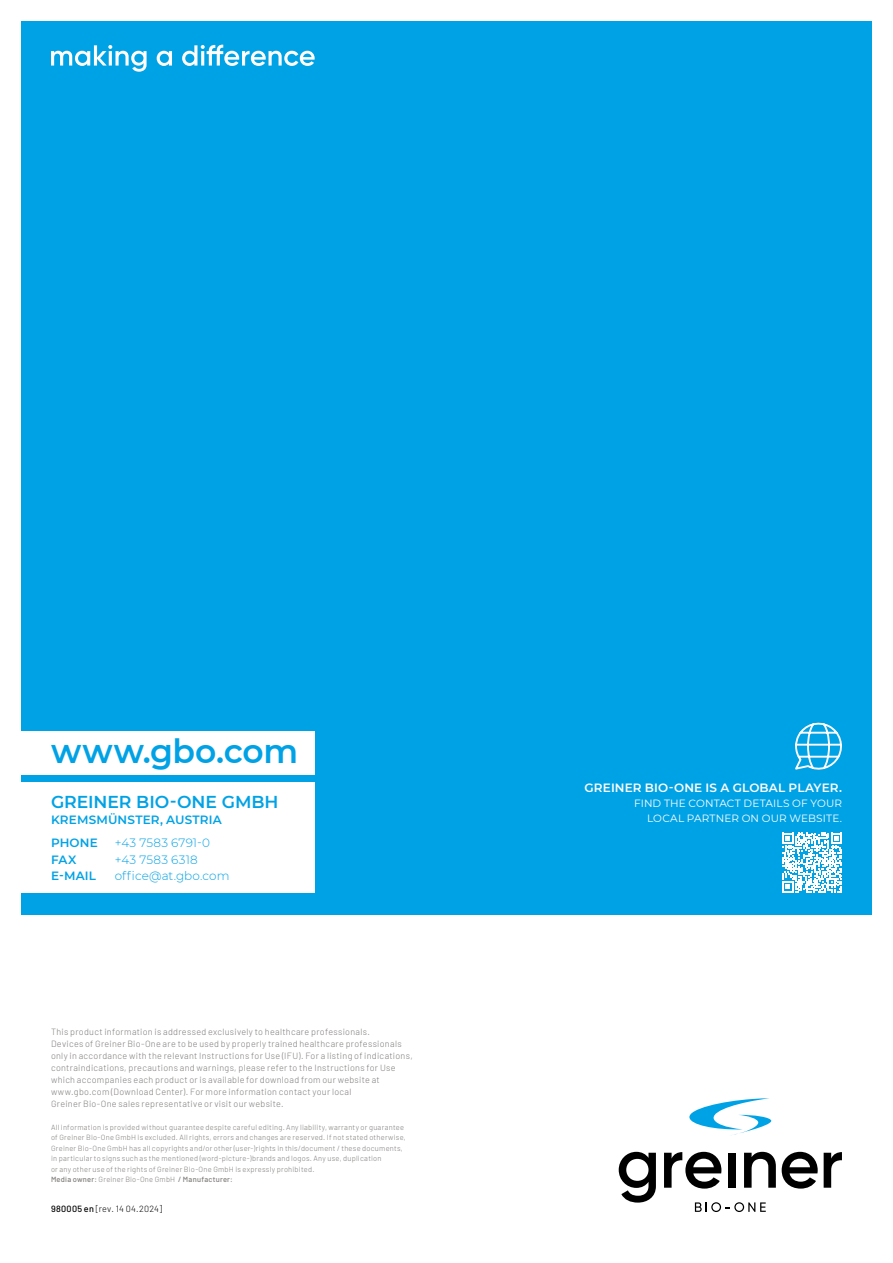
<style>
.page{position:relative;width:893px;height:1263px;background:#fff}
.page>*{position:absolute;margin:0;border:0;box-sizing:border-box;transform-origin:0 0}
.t1{font:600 33px "Montserrat";letter-spacing:-.005em;color:#00a2e6}
.t2{font:600 17.25px "Montserrat";letter-spacing:-.005em;color:#00a2e6}
.t3{font:300 12px "Montserrat";letter-spacing:.015em;color:#00a2e6}
.t4{font:600 12px/22.8px "Montserrat";letter-spacing:.015em;color:#00a2e6}
.t5{font:600 12px "Montserrat";letter-spacing:.01em;color:#fff}
.t6{font:10.5px/15px "Montserrat";letter-spacing:.015em;color:#fff;text-align:right}
.t7{font:300 9px/12px "Barlow";letter-spacing:.035em;color:#7f7c7a}
.t8{font:300 9px "Barlow";letter-spacing:.035em;color:#000}
.t9{font:300 7.5px/10.5px "Barlow";letter-spacing:.035em;color:#7f7c7a}
.s1{font-weight:500}
</style>
<div class="page">
<div style="left:21px;top:21px;width:851px;height:893px;background:#00a2e6"></div>
<div style="left:0;top:783px;width:315px;height:110px;background:#fff"></div>
<div style="left:0;top:732px;width:315px;height:43px;background:#fff"></div>
<svg style="left:51px;top:45px;width:96px;height:27px"></svg>
<svg style="left:157px;top:51px;width:15px;height:15px"></svg>
<svg style="left:182px;top:44px;width:133px;height:22px"></svg>
<svg style="left:695px;top:1202px;width:71px;height:10px"></svg>
<svg style="left:689px;top:1098px;width:82px;height:37px"></svg>
<svg style="left:619px;top:1152px;width:37px;height:50px"></svg>
<svg style="left:664px;top:1152px;width:57px;height:36px"></svg>
<div style="left:728px;top:1153px;width:8px;height:35px;background:#000"></div>
<svg style="left:744px;top:1152px;width:32px;height:36px"></svg>
<svg style="left:782px;top:1152px;width:36px;height:36px"></svg>
<svg style="left:824px;top:1152px;width:18px;height:36px"></svg>
<svg style="left:782px;top:833px;width:60px;height:60px"></svg>
<svg style="left:795px;top:722px;width:47px;height:48px"></svg>
<h1 class="t1" style="left:51px;top:728px;width:249px">www.gbo.com</h1>
<h2 class="t2" style="left:51px;top:789px;width:229px">GREINER BIO-ONE GMBH</h2>
<h3 class="t4" style="left:51px;top:808px;width:172px">KREMSMÜNSTER, AUSTRIA<br>PHONE</h3>
<h3 class="t3" style="left:115px;top:835px;width:97px">+43 7583 6791-0</h3>
<h3 class="t4" style="left:51px;top:847px;width:27px">FAX</h3>
<h3 class="t3" style="left:115px;top:851px;width:85px">+43 7583 6318</h3>
<h3 class="t4" style="left:51px;top:864px;width:46px">E-MAIL</h3>
<h3 class="t3" style="left:115px;top:868px;width:116px">office@at.gbo.com</h3>
<p class="t7" style="left:51px;top:1025px;width:363px">This product information is addressed exclusively to healthcare professionals.<br>Devices of Greiner Bio-One are to be used by properly trained healthcare professionals only in accordance with the relevant Instructions for Use (IFU). For a listing of indications, contraindications, precautions and warnings, please refer to the Instructions for Use which accompanies each product or is available for download from our website at www.gbo.com (Download Center). For more information contact your local<br>Greiner Bio-One sales representative or visit our website.</p>
<p class="t9" style="left:51px;top:1121px;width:356px">All information is provided without guarantee despite careful editing. Any liability, warranty or guarantee of Greiner Bio-One GmbH is excluded. All rights, errors and changes are reserved. If not stated otherwise, Greiner Bio-One GmbH has all copyrights and/or other (user-)rights in this/document / these documents, in particular to signs such as the mentioned (word-picture-)brands and logos. Any use, duplication<br>or any other use of the rights of Greiner Bio-One GmbH is expressly prohibited.<br><span class="s1">Media owner:</span> Greiner Bio-One GmbH <span class="s1">/ Manufacturer:</span></p>
<p class="t8" style="left:51px;top:1202px;width:112px"><span class="s1">980005 en</span> [rev. 14 04.2024]</p>
<h3 class="t5" style="left:584px;top:779px;width:259px">GREINER BIO-ONE IS A GLOBAL PLAYER.</h3>
<p class="t6" style="left:634px;top:795px;width:209px">FIND THE CONTACT DETAILS OF YOUR<br>LOCAL PARTNER ON OUR WEBSITE.</p>
</div>
